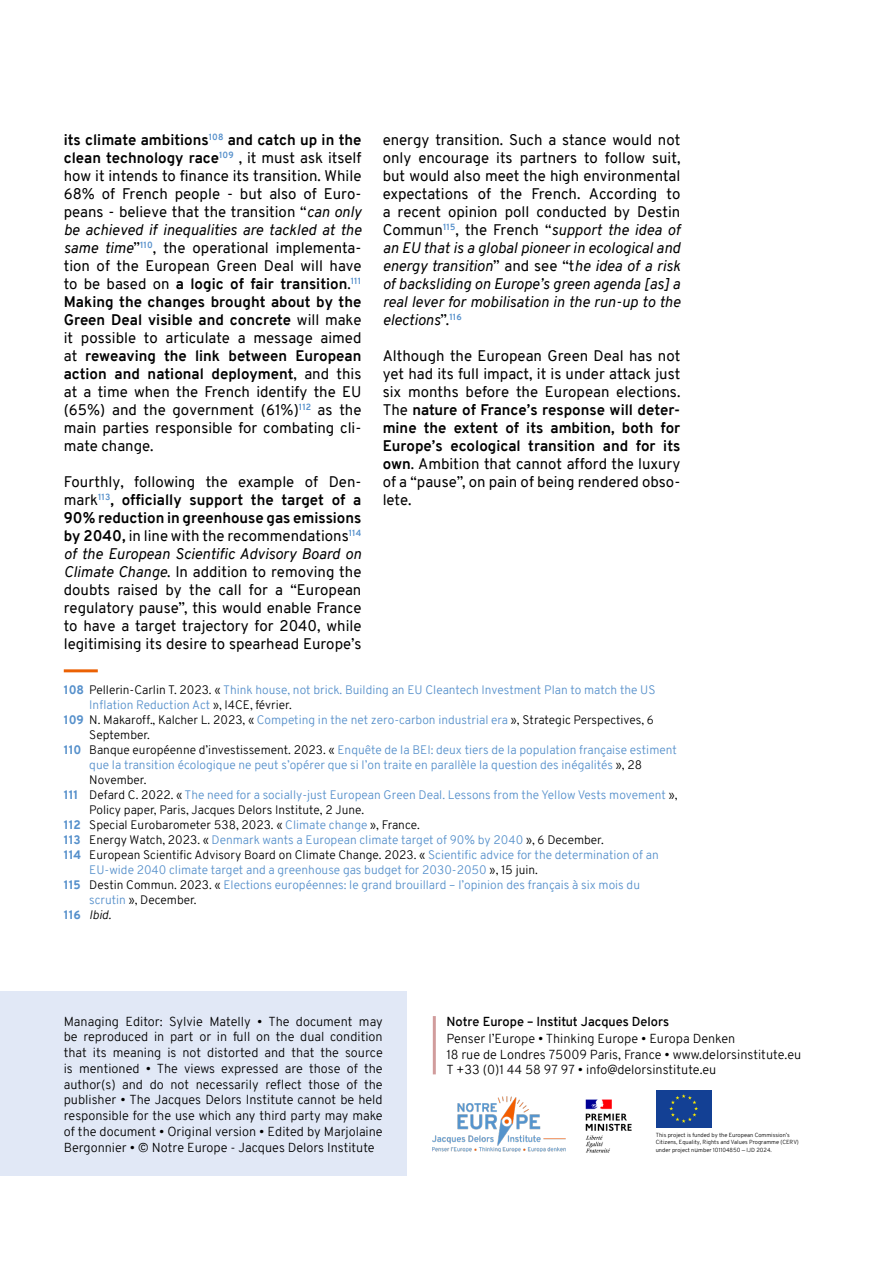
<style>
.page{position:relative;width:893px;height:1263px;background:#fff}
.page>*{position:absolute;margin:0;border:0;box-sizing:border-box;transform-origin:0 0}
.t1{font:15px/18px "Overpass";color:#000;text-align:justify}
.t2{font:300 12.75px/15.8px "Overpass";color:#000;text-align:justify}
.t3{font:600 12.75px "Overpass";color:#000}
.t4{font:300 12px "Overpass";color:#5690cb}
.t5{font:300 12px "Overpass";color:#000}
.t6{font:italic 300 12px "Overpass";color:#000}
.t7{font:300 5.7px/6.9px "Overpass";color:#000}
.s1{font-weight:700}
.s2{font-style:italic}
.s3{font-weight:800}
.s4{color:#000}
.s5{font-weight:800;color:#5690cb}
.s6{color:#5690cb}
.s7{font-weight:800;font-style:normal;color:#5690cb}
.s8{font-size:6.6px}
</style>
<div class="page">
<div style="left:0;top:991px;width:407px;height:185px;background:#e1e8f6"></div>
<img style="left:432px;top:1096px;width:134px;height:56px">
<hr style="left:433px;top:1016px;width:3px;height:58px;background:#d19c9c">
<img style="left:585px;top:1099px;width:47px;height:54px">
<div style="left:656px;top:1090px;width:56px;height:37px;background:#134094"></div>
<svg style="left:669px;top:1094px;width:29px;height:29px"></svg>
<hr style="left:64px;top:669px;width:34px;height:3px;background:#eb6104">
<p class="t1" style="left:64px;top:131px;width:299px"><span class="s1">its climate ambitions</span><sup>108</sup> <span class="s1">and catch up in the clean technology race</span><sup>109</sup> , it must ask itself how it intends to finance its transition. While 68% of French people - but also of Euro&shy;peans - believe that the transition “<span class="s2">can only be achieved if inequalities are tackled at the same time</span>”<sup>110</sup>, the operational implementa&shy;tion of the European Green Deal will have to be based on <span class="s1">a logic of fair transition</span>.<sup>111<br></sup><span class="s1">Making the changes brought about by the Green Deal visible and concrete</span> will make it possible to articulate a message aimed at <span class="s1">reweaving the link between European action and national deployment</span>, and this at a time when the French identify the EU (65%) and the government (61%)<sup>112</sup> as the main parties responsible for combating cli&shy;mate change.</p>
<p class="t1" style="left:64px;top:473px;width:299px">Fourthly, following the example of Den&shy;mark<sup>113</sup><span class="s1">, officially support the target of a 90% reduction in greenhouse gas emissions by 2040,</span> in line with the recommendations<sup>114 </sup><span class="s2">of the European Scientific Advisory Board on Climate Change</span>. In addition to removing the doubts raised by the call for a “European regulatory pause”, this would enable France to have a target trajectory for 2040, while legitimising its desire to spearhead Europe’s</p>
<p class="t4" style="left:64px;top:682px;width:593px"><span class="s3">108</span> <span class="s4">Pellerin-Carlin T. 2023. «</span> Think house, not brick. Building an EU Cleantech Investment Plan to match the US</p>
<p class="t4" style="left:89px;top:697px;width:204px">Inflation Reduction Act <span class="s4">», I4CE, février.</span></p>
<p class="t5" style="left:64px;top:712px;width:592px"><span class="s5">109</span> N. Makaroff., Kalcher L. 2023, « <span class="s6">Competing in the net zero-carbon industrial era</span> », Strategic Perspectives, 6</p>
<p class="t5" style="left:89px;top:727px;width:62px">September.</p>
<p class="t4" style="left:64px;top:742px;width:615px"><span class="s3">110</span> <span class="s4">Banque européenne d’investissement. 2023. «</span> Enquête de la BEI: deux tiers de la population française estiment</p>
<p class="t4" style="left:89px;top:757px;width:554px">que la transition écologique ne peut s’opérer que si l’on traite en parallèle la question des inégalités <span class="s4">», 28</span></p>
<p class="t5" style="left:89px;top:772px;width:59px">November.</p>
<p class="t4" style="left:64px;top:787px;width:615px"><span class="s3">111</span> <span class="s4">Defard C. 2022. «</span> The need for a socially-just European Green Deal. Lessons from the Yellow Vests movement <span class="s4">»,</span></p>
<p class="t5" style="left:89px;top:802px;width:276px">Policy paper, Paris, Jacques Delors Institute, 2 June.</p>
<p class="t5" style="left:64px;top:817px;width:358px"><span class="s5">112</span> Special Eurobarometer 538, 2023. « <span class="s6">Climate change</span> », France.</p>
<p class="t4" style="left:64px;top:832px;width:542px"><span class="s3">113</span> <span class="s4">Energy Watch, 2023. «</span> Denmark wants a European climate target of 90% by 2040 <span class="s4">», 6 December.</span></p>
<p class="t5" style="left:64px;top:847px;width:597px"><span class="s5">114</span> European Scientific Advisory Board on Climate Change. 2023. « <span class="s6">Scientific advice for the determination of an</span></p>
<p class="t4" style="left:89px;top:862px;width:450px">EU-wide 2040 climate target and a greenhouse gas budget for 2030-2050 <span class="s4">», 15 juin.</span></p>
<p class="t4" style="left:64px;top:877px;width:578px"><span class="s3">115</span> <span class="s4">Destin Commun. 2023. «</span> Elections européennes: le grand brouillard – l’opinion des français à six mois du</p>
<p class="t5" style="left:89px;top:892px;width:109px"><span class="s6">scrutin</span> », December.</p>
<p class="t6" style="left:64px;top:907px;width:49px"><span class="s7">116</span> Ibid.</p>
<p class="t1" style="left:383px;top:131px;width:299px">energy transition. Such a stance would not only encourage its partners to follow suit, but would also meet the high environmental expectations of the French. According to a recent opinion poll conducted by Destin Commun<sup>115</sup>, the French “<span class="s2">support the idea of an EU that is a global pioneer in ecological and energy transition</span>” and see “t<span class="s2">he idea of a risk of backsliding on Europe’s green agenda [as] a real lever for mobilisation in the run-up to the elections</span>”.<sup>116</sup></p>
<p class="t1" style="left:383px;top:347px;width:299px">Although the European Green Deal has not yet had its full impact, it is under attack just six months before the European elections.<br>The <span class="s1">nature of France’s response will deter&shy;mine the extent of its ambition, both for Europe’s ecological transition and for its own</span>. Ambition that cannot afford the luxury of a “pause”, on pain of being rendered obso&shy;lete.</p>
<p class="t2" style="left:64px;top:1013px;width:320px">Managing Editor: Sylvie Matelly • The document may be reproduced in part or in full on the dual condition that its meaning is not distorted and that the source is mentioned • The views expressed are those of the author(s) and do not necessarily reflect those of the publisher • The Jacques Delors Institute cannot be held responsible for the use which any third party may make of the document • Original version • Edited by Marjolaine Bergonnier • © Notre Europe - Jacques Delors Institute</p>
<p class="t3" style="left:446px;top:1012px;width:224px">Notre Europe – Institut Jacques Delors</p>
<p class="t2" style="left:446px;top:1031px;width:356px;text-align:left">Penser l’Europe • Thinking Europe • Europa Denken<br>18 rue de Londres 75009 Paris, France • www.delorsinstitute.eu<br>T +33 (0)1 44 58 97 97 • info@delorsinstitute.eu</p>
<p class="t7" style="left:656px;top:1132px;width:145px">This project is funded by the European Commission’s<br>Citizens, Equality, Rights and Values Programme (CERV)</p>
<p class="t7" style="left:656px;top:1146px;width:118px">under project n<span class="s8">u</span>mber 101104850 ― IJD 2024.</p>
</div>
